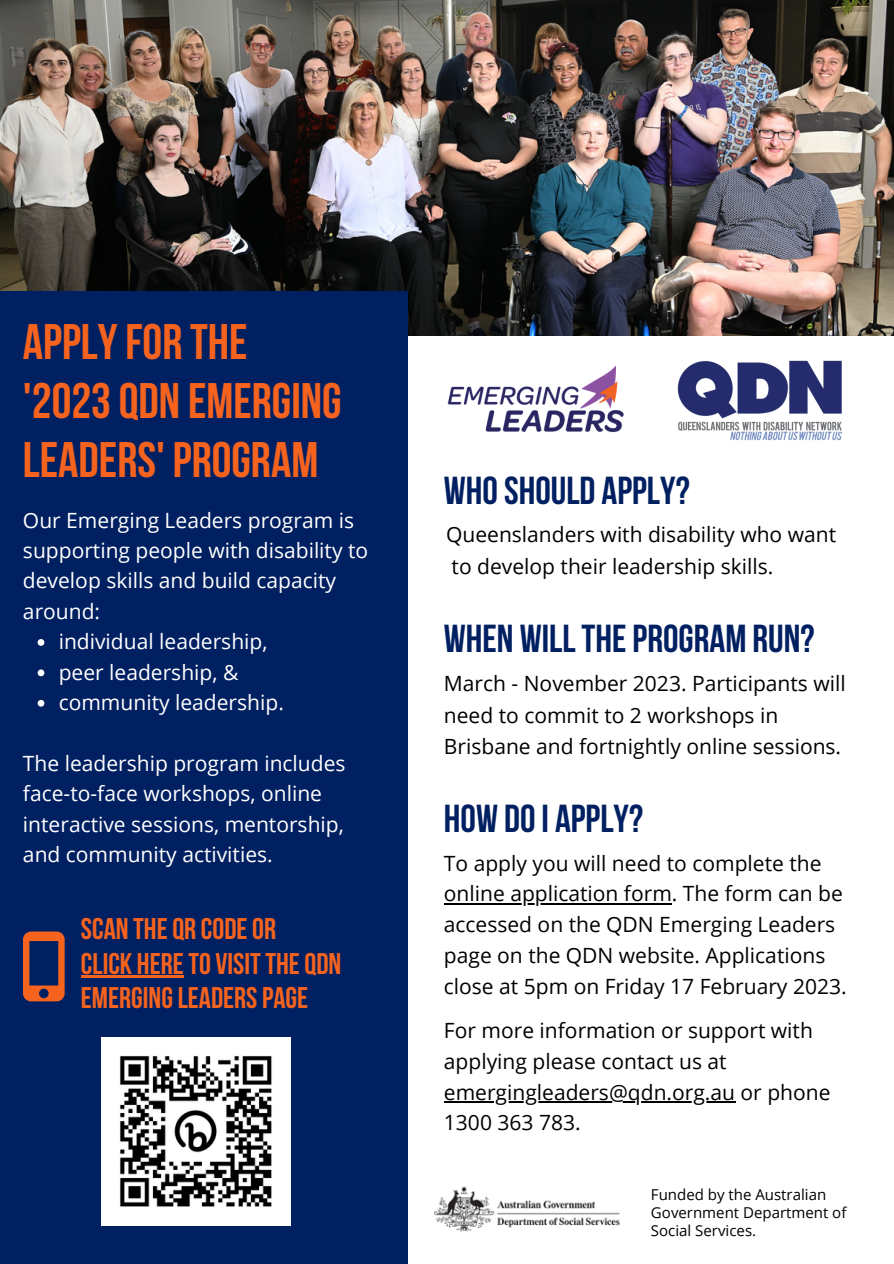
<style>
.page{position:relative;width:894px;height:1264px;background:#fff}
.page>*{position:absolute;margin:0;border:0;box-sizing:border-box;transform-origin:0 0}
.t1{font:700 49.95px/58.7px "Bebas Neue";color:#f5631f}
.t2{font:700 39px "Bebas Neue";color:#012062}
.t3{font:700 29.85px/35px "Bebas Neue";color:#f5631f}
.t4{font:21px/30.8px "Open Sans";color:#000}
.t5{font:21px/30.5px "Open Sans";color:#fff}
.t6{font:15px/18px "Open Sans";color:#000}
</style>
<div class="page">
<img style="left:0;top:0;width:893px;height:336px">
<div style="left:0;top:291px;width:408px;height:972px;background:#012062"></div>
<img style="left:447px;top:365px;width:177px;height:67px">
<img style="left:102px;top:1037px;width:188px;height:188px">
<svg style="left:23px;top:931px;width:42px;height:70px"></svg>
<img style="left:677px;top:360px;width:166px;height:81px">
<img style="left:434px;top:1186px;width:186px;height:46px">
<svg style="left:38px;top:639px;width:6px;height:7px"></svg>
<svg style="left:38px;top:669px;width:6px;height:7px"></svg>
<svg style="left:38px;top:700px;width:6px;height:6px"></svg>
<hr style="left:444px;top:902px;width:227px;height:2px;background:#000">
<hr style="left:444px;top:1101px;width:291px;height:1px;background:#000">
<hr style="left:81px;top:975px;width:103px;height:3px;background:#f5631f">
<h1 class="t1" style="left:23px;top:317px;width:320px">APPLYFOR THE '2023QDN EMERGING<br>LEADERS' PROGRAM</h1>
<p class="t5" style="left:23px;top:504px;width:346px">Our Emerging Leaders program is supporting people with disability to develop skills and build capacity around:</p>
<h2 class="t2" style="left:444px;top:474px;width:247px">WHOSHOULD APPLY?</h2>
<p class="t4" style="left:446px;top:518px;width:391px;line-height:31.5px">Queenslanders with disability who want to develop their leadership skills.</p>
<p class="t5" style="left:59px;top:626px;width:210px">individual leadership,</p>
<h2 class="t2" style="left:444px;top:623px;width:372px">WHEN WILLTHEPROGRAM RUN?</h2>
<p class="t5" style="left:59px;top:656px;width:227px">peer leadership, &amp; community leadership.</p>
<p class="t4" style="left:444px;top:667px;width:403px;line-height:31.5px">March - November 2023. Participants will need to commit to 2 workshops in<br>Brisbane and fortnightly online sessions.</p>
<p class="t5" style="left:23px;top:747px;width:324px">The leadership program includes face-to-face workshops, online interactive sessions, mentorship, and community activities.</p>
<h2 class="t2" style="left:444px;top:802px;width:201px">HOW DOI APPLY?</h2>
<p class="t4" style="left:444px;top:847px;width:404px">To apply you will need to complete the online application form. The form can be accessed on the QDN Emerging Leaders page on the QDN website. Applications close at 5pm on Friday 17 February 2023.</p>
<p class="t4" style="left:444px;top:1014px;width:388px">For more information or support with applying please contact us at emergingleaders@qdn.org.au or phone<br>1300 363 783.</p>
<h3 class="t3" style="left:81px;top:913px;width:262px">SCAN THEQR CODEOR<br>CLICK HERETO VISITTHEQDN<br>EMERGINGLEADERSPAGE</h3>
<p class="t6" style="left:650px;top:1184px;width:197px">Funded by the Australian<br>Government Department of<br>Social Services.</p>
</div>
